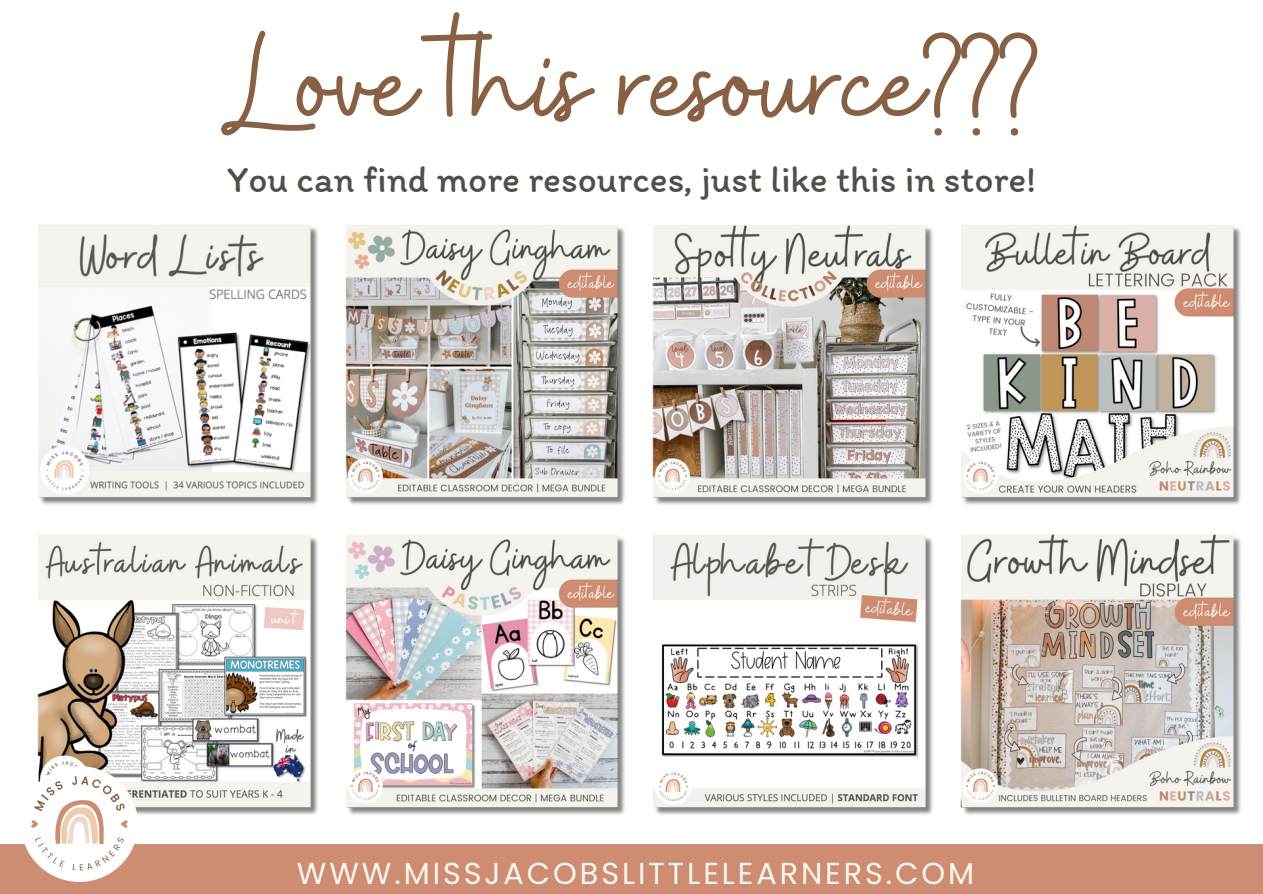
<style>
.page{position:relative;width:1263px;height:894px;background:#fff}
.page>*{position:absolute;margin:0;border:0;box-sizing:border-box;transform-origin:0 0}
.t1{font:145.5px "Buffalo";color:#886144}
.t2{font:37.35px "Itim";color:#504f49}
.t3{font:30.3px "Poppins";letter-spacing:.1em;color:#fbf7f0}
</style>
<div class="page">
<div style="left:0;top:844px;width:1263px;height:49px;background:#ce8c72"></div>
<img style="left:38px;top:225px;width:280px;height:280px">
<img style="left:345px;top:225px;width:280px;height:280px">
<img style="left:653px;top:225px;width:280px;height:280px">
<img style="left:961px;top:225px;width:280px;height:280px">
<img style="left:37px;top:535px;width:281px;height:280px">
<img style="left:345px;top:535px;width:280px;height:280px">
<img style="left:653px;top:535px;width:280px;height:280px">
<img style="left:961px;top:535px;width:280px;height:280px">
<img style="left:24px;top:763px;width:115px;height:119px">
<p class="t1" style="left:225px;top:-10px;width:814px">Love this resource???</p>
<p class="t2" style="left:227px;top:156px;width:810px">You can find more resources, just like this in store!</p>
<p class="t3" style="left:297px;top:851px;width:679px">WWW.MISSJACOBSLITTLELEARNERS.COM</p>
</div>
